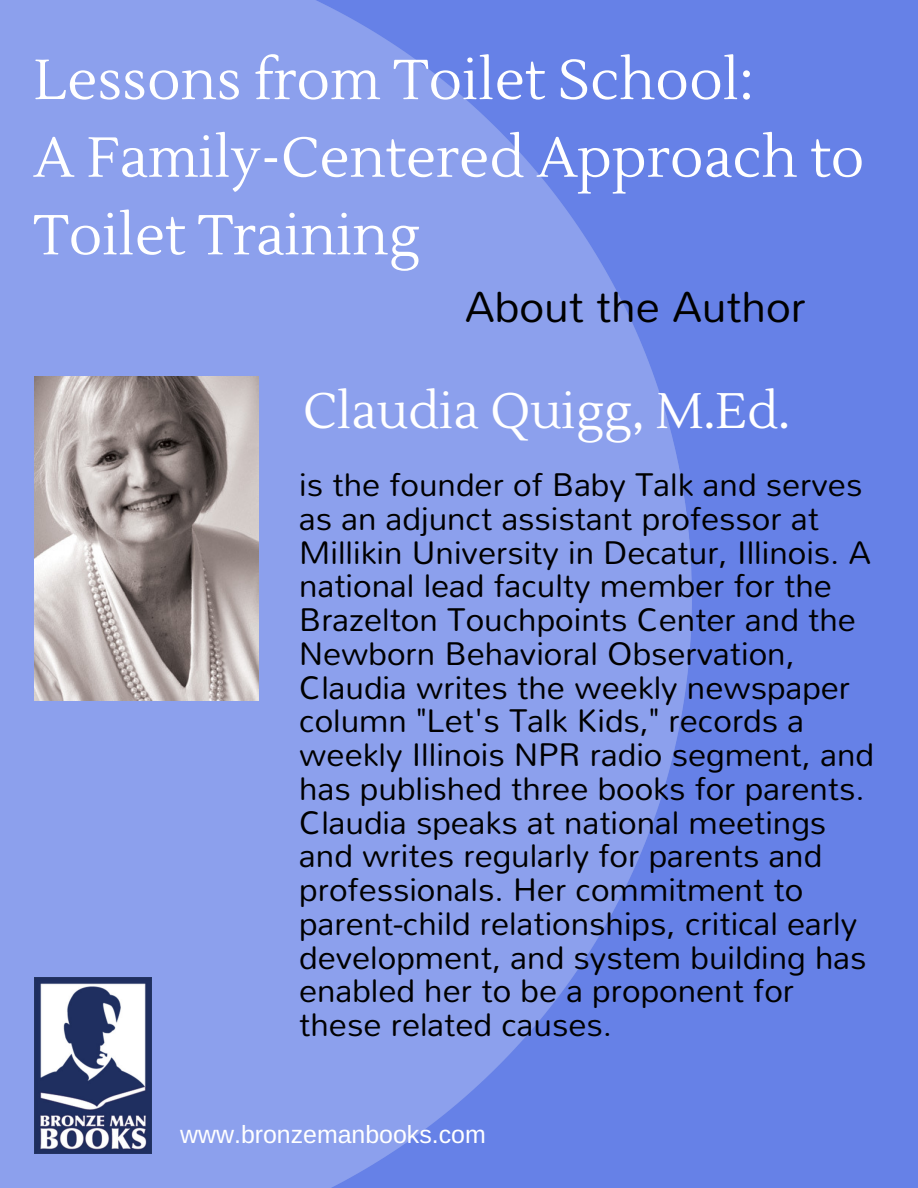
<style>
.page{position:relative;width:918px;height:1188px;background:#fff}
.page>*{position:absolute;margin:0;border:0;box-sizing:border-box;transform-origin:0 0}
.t1{font:55.95px/77.7px "Lustria";color:#fff}
.t2{font:49.8px "Lustria";color:#fff}
.t3{font:300 43.65px "Nunito";color:#000}
.t4{font:300 32.7px/33.8px "Nunito";color:#000}
.t5{font:24.9px "Arimo";color:#fff}
</style>
<div class="page">
<img style="left:0;top:0;width:918px;height:1188px">
<img style="left:35px;top:978px;width:117px;height:175px">
<img style="left:35px;top:377px;width:224px;height:324px">
<h1 class="t1" style="left:34px;top:43px;width:832px">Lessons from Toilet School:<br>A Family-Centered Approach to<br>Toilet Training</h1>
<h3 class="t3" style="left:465px;top:279px;width:342px">About the Author</h3>
<h2 class="t2" style="left:303px;top:380px;width:489px">Claudia Quigg, M.Ed.</h2>
<p class="t4" style="left:299px;top:468px;width:576px">is the founder of Baby Talk and serves as an adjunct assistant professor at Millikin University in Decatur, Illinois. A national lead faculty member for the Brazelton Touchpoints Center and the Newborn Behavioral Observation, Claudia writes the weekly newspaper column "Let's Talk Kids," records a weekly Illinois NPR radio segment, and has published three books for parents.<br>Claudia speaks at national meetings and writes regularly for parents and professionals. Her commitment to parent-child relationships, critical early development, and system building has enabled her to be a proponent for these related causes.</p>
<p class="t5" style="left:180px;top:1120px;width:307px">www.bronzemanbooks.com</p>
</div>
